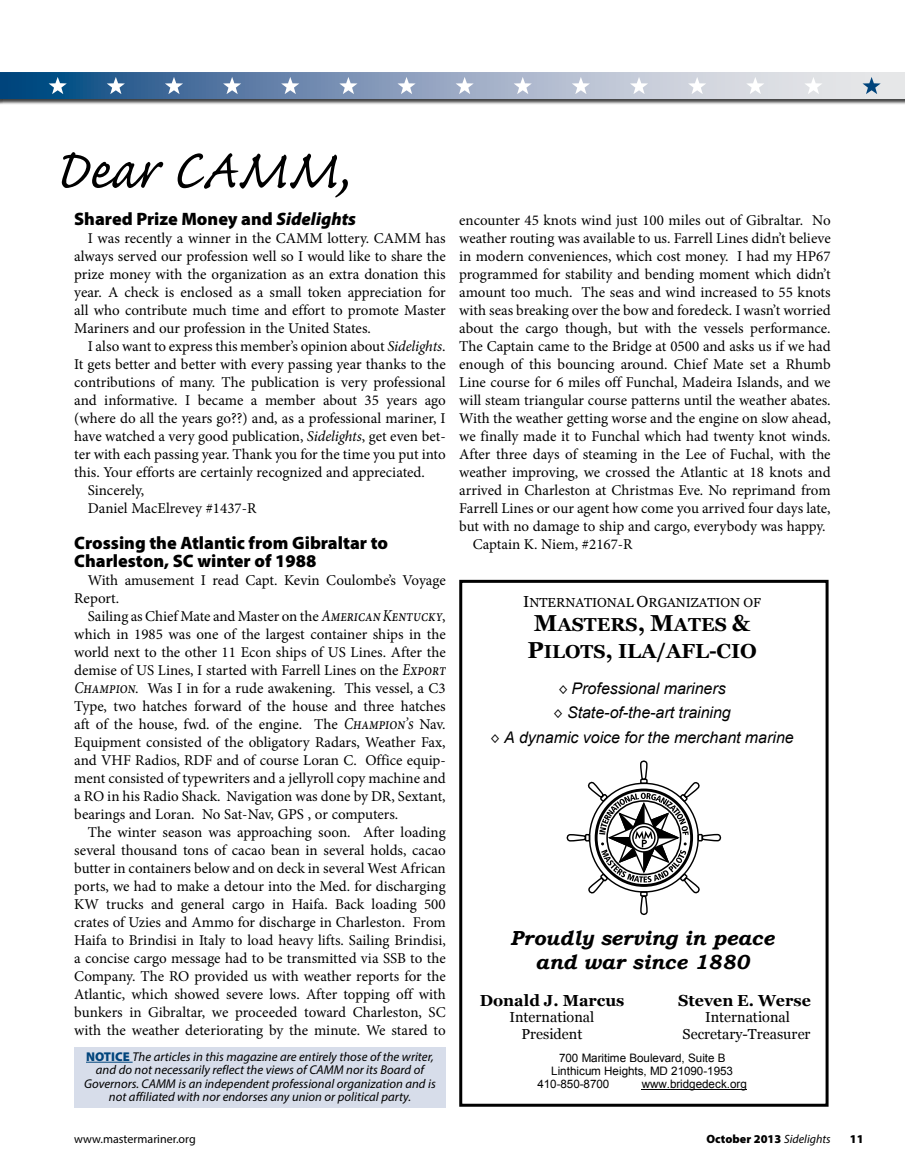
<style>
.page{position:relative;width:905px;height:1175px;background:#fff}
.page>*{position:absolute;margin:0;border:0;box-sizing:border-box;transform-origin:0 0}
.t1{font:72px "Caflisch Script Pro";color:#000}
.t2{font:italic 700 20.4px/23.9px "Bookman Old Style";letter-spacing:-.005em;color:#000;text-align:center}
.t3{font:700 20.4px "Georgia";color:#000}
.t4{font:700 18.75px "Georgia";color:#000}
.t5{font:900 18px/18px "Myriad Pro";color:#000}
.t6{font:italic 16.05px/24.2px "Arial";color:#000;text-align:center}
.t7{font:700 16.05px "Georgia";color:#000}
.t8{font:15px/18px "Minion Pro";color:#000;text-align:justify}
.t9{font:14.4px "Georgia";color:#000}
.t10{font:13.05px "Georgia";color:#000}
.t11{font:italic 12.75px/13.5px "Myriad Pro";color:#000;text-align:center}
.t12{font:900 12px "Myriad Pro";color:#000}
.t13{font:12px "Myriad Pro";color:#000}
.t14{font:11.7px "Arial";letter-spacing:-.005em;color:#000}
.s1{font-style:italic}
.s2{font-size:16.5px}
.s3{font-weight:900;font-style:normal;color:#00447c}
.s4{font-size:16.05px}
.s5{font-size:23.1px}
.s6{font-size:18.75px}
.s7{font-family:"Georgia";font-style:normal}
.s8{font-family:"Georgia"}
.s9{font-weight:400;font-style:italic}
</style>
<div class="page">
<div style="left:0;top:72px;width:904px;height:33px;background:#000;opacity:.75"></div>
<svg style="left:0;top:72px;width:904px;height:27px;background:#8aa1bd"></svg>
<svg style="left:49px;top:77px;width:18px;height:17px"></svg>
<svg style="left:107px;top:77px;width:18px;height:17px"></svg>
<svg style="left:165px;top:77px;width:18px;height:17px"></svg>
<svg style="left:223px;top:77px;width:18px;height:17px"></svg>
<svg style="left:281px;top:77px;width:18px;height:17px"></svg>
<svg style="left:339px;top:77px;width:18px;height:17px"></svg>
<svg style="left:397px;top:77px;width:18px;height:17px"></svg>
<svg style="left:455px;top:77px;width:18px;height:17px"></svg>
<svg style="left:513px;top:77px;width:19px;height:17px"></svg>
<svg style="left:572px;top:77px;width:18px;height:17px"></svg>
<svg style="left:630px;top:77px;width:18px;height:17px"></svg>
<svg style="left:688px;top:77px;width:18px;height:17px"></svg>
<svg style="left:746px;top:77px;width:18px;height:17px"></svg>
<svg style="left:804px;top:77px;width:18px;height:17px"></svg>
<svg style="left:862px;top:77px;width:18px;height:17px"></svg>
<div style="left:74px;top:1047px;width:372px;height:60px;background:#d7ddea"></div>
<hr style="left:86px;top:1061px;width:47px;height:1px;background:#00447c">
<div style="left:459px;top:580px;width:369px;height:526px;border:3px solid #000"></div>
<hr style="left:642px;top:1089px;width:104px;height:1px;background:#000">
<svg style="left:566px;top:760px;width:155px;height:155px"></svg>
<h1 class="t1" style="left:53px;top:133px;width:296px">Dear CAMM,</h1>
<p class="t5" style="left:74px;top:209px;width:283px">Shared Prize Money and <span class="s1">Sidelights</span></p>
<p class="t8" style="left:74px;top:229px;width:373px;text-indent:14px">I was recently a winner in the CAMM lottery. CAMM has always served our profession well so I would like to share the prize money with the organization as an extra donation this year. A check is enclosed as a small token appreciation for all who contribute much time and effort to promote Master Mariners and our profession in the United States.</p>
<p class="t8" style="left:88px;top:337px;width:359px">I also want to express this member’s opinion about <span class="s1">Sidelights</span>.</p>
<p class="t8" style="left:74px;top:355px;width:373px">It gets better and better with every passing year thanks to the</p>
<p class="t8" style="left:74px;top:373px;width:373px">contributions of many. The publication is very professional</p>
<p class="t8" style="left:74px;top:391px;width:373px">and informative. I became a member about 35 years ago</p>
<p class="t8" style="left:74px;top:409px;width:373px">(where do all the years go??) and, as a professional mariner, I</p>
<p class="t8" style="left:74px;top:427px;width:373px">have watched a very good publication, <span class="s1">Sidelights</span>, get even bet-</p>
<p class="t8" style="left:74px;top:445px;width:373px">ter with each passing year. Thank you for the time you put into</p>
<p class="t8" style="left:74px;top:463px;width:352px">this. Your efforts are certainly recognized and appreciated.</p>
<p class="t8" style="left:88px;top:481px;width:58px">Sincerely,</p>
<p class="t8" style="left:88px;top:499px;width:170px">Daniel MacElrevey #1437-R</p>
<p class="t5" style="left:74px;top:533px;width:315px">Crossing the Atlantic from Gibraltar to<br>Charleston, SC winter of 1988</p>
<p class="t8" style="left:74px;top:571px;width:373px;text-indent:14px">With amusement I read Capt. Kevin Coulombe’s Voyage<br>Report.</p>
<p class="t8" style="left:74px;top:607px;width:375px;text-align:left;text-indent:14px">Sailing as Chief Mate and Master on the <span class="s2">American Kentucky</span>, which in 1985 was one of the largest container ships in the world next to the other 11 Econ ships of US Lines. After the demise of US Lines, I started with Farrell Lines on the <span class="s2">Export Champion</span>. Was I in for a rude awakening. This vessel, a C3<br>Type, two hatches forward of the house and three hatches aft of the house, fwd. of the engine. The <span class="s2">Champion’s</span> Nav.<br>Equipment consisted of the obligatory Radars, Weather Fax, and VHF Radios, RDF and of course Loran C. Office equip&shy;ment consisted of typewriters and a jellyroll copy machine and a RO in his Radio Shack. Navigation was done by DR, Sextant, bearings and Loran. No Sat-Nav, GPS , or computers.</p>
<p class="t8" style="left:74px;top:823px;width:373px;text-indent:13px">The winter season was approaching soon. After loading several thousand tons of cacao bean in several holds, cacao butter in containers below and on deck in several West African ports, we had to make a detour into the Med. for discharging KW trucks and general cargo in Haifa. Back loading 500 crates of Uzies and Ammo for discharge in Charleston. From Haifa to Brindisi in Italy to load heavy lifts. Sailing Brindisi, a concise cargo message had to be transmitted via SSB to the Company. The RO provided us with weather reports for the Atlantic, which showed severe lows. After topping off with bunkers in Gibraltar, we proceeded toward Charleston, SC with the weather deteriorating by the minute. We stared to</p>
<p class="t11" style="left:84px;top:1049px;width:353px"><span class="s3">NOTICE</span> The articles in this magazine are entirely those of the writer, and do not necessarily reflect the views of CAMM nor its Board of Governors. CAMM is an independent professional organization and is not affiliated with nor endorses any union or political party.</p>
<p class="t8" style="left:459px;top:211px;width:373px">encounter 45 knots wind just 100 miles out of Gibraltar. No</p>
<p class="t8" style="left:459px;top:229px;width:373px">weather routing was available to us. Farrell Lines didn’t believe</p>
<p class="t8" style="left:459px;top:247px;width:373px">in modern conveniences, which cost money. I had my HP67</p>
<p class="t8" style="left:459px;top:265px;width:373px">programmed for stability and bending moment which didn’t</p>
<p class="t8" style="left:459px;top:283px;width:373px">amount too much. The seas and wind increased to 55 knots</p>
<p class="t8" style="left:459px;top:301px;width:373px">with seas breaking over the bow and foredeck. I wasn’t worried</p>
<p class="t8" style="left:459px;top:319px;width:373px">about the cargo though, but with the vessels performance.</p>
<p class="t8" style="left:459px;top:337px;width:373px">The Captain came to the Bridge at 0500 and asks us if we had</p>
<p class="t8" style="left:459px;top:355px;width:373px">enough of this bouncing around. Chief Mate set a Rhumb</p>
<p class="t8" style="left:459px;top:373px;width:373px">Line course for 6 miles off Funchal, Madeira Islands, and we</p>
<p class="t8" style="left:459px;top:391px;width:373px">will steam triangular course patterns until the weather abates.</p>
<p class="t8" style="left:459px;top:409px;width:373px">With the weather getting worse and the engine on slow ahead,</p>
<p class="t8" style="left:459px;top:427px;width:373px">we finally made it to Funchal which had twenty knot winds.</p>
<p class="t8" style="left:459px;top:445px;width:373px">After three days of steaming in the Lee of Fuchal, with the</p>
<p class="t8" style="left:459px;top:463px;width:373px">weather improving, we crossed the Atlantic at 18 knots and</p>
<p class="t8" style="left:459px;top:481px;width:373px">arrived in Charleston at Christmas Eve. No reprimand from</p>
<p class="t8" style="left:459px;top:499px;width:373px">Farrell Lines or our agent how come you arrived four days late,</p>
<p class="t8" style="left:459px;top:517px;width:368px">but with no damage to ship and cargo, everybody was happy.</p>
<p class="t8" style="left:473px;top:535px;width:161px">Captain K. Niem, #2167-R</p>
<p class="t10" style="left:523px;top:594px;width:239px"><span class="s4">I</span>NTERNATIONAL <span class="s4">O</span>RGANIZATION OF</p>
<p class="t4" style="left:534px;top:612px;width:218px"><span class="s5">M</span>ASTERS<span class="s5">, M</span>ATES <span class="s5">&amp;</span></p>
<h2 class="t3" style="left:527px;top:637px;width:231px"><span class="s5">P</span><span class="s6">ILOTS</span><span class="s5">,</span> ILA/AFL-CIO</h2>
<p class="t6" style="left:490px;top:677px;width:305px"><span class="s7">◊</span> Professional mariners<br><span class="s8">◊</span> State-of-the-art training<br><span class="s8">◊</span> A dynamic voice for the merchant marine</p>
<h2 class="t2" style="left:510px;top:926px;width:265px">Proudly serving in peace and war since 1880</h2>
<p class="t7" style="left:480px;top:990px;width:146px">Donald J. Marcus</p>
<p class="t7" style="left:678px;top:990px;width:134px">Steven E. Werse</p>
<p class="t9" style="left:509px;top:1008px;width:86px">International</p>
<p class="t9" style="left:705px;top:1008px;width:86px">International</p>
<p class="t9" style="left:521px;top:1025px;width:62px">President</p>
<p class="t9" style="left:682px;top:1025px;width:129px">Secretary-Treasurer</p>
<p class="t14" style="left:559px;top:1049px;width:168px">700 Maritime Boulevard, Suite B</p>
<p class="t14" style="left:551px;top:1063px;width:183px">Linthicum Heights, MD 21090-1953</p>
<p class="t14" style="left:537px;top:1076px;width:73px">410-850-8700</p>
<p class="t14" style="left:642px;top:1076px;width:106px">www.bridgedeck.org</p>
<p class="t13" style="left:74px;top:1132px;width:123px">www.mastermariner.org</p>
<p class="t12" style="left:706px;top:1131px;width:126px">October 2013 <span class="s9">Sidelights</span></p>
<p class="t12" style="left:849px;top:1131px;width:15px">11</p>
</div>
